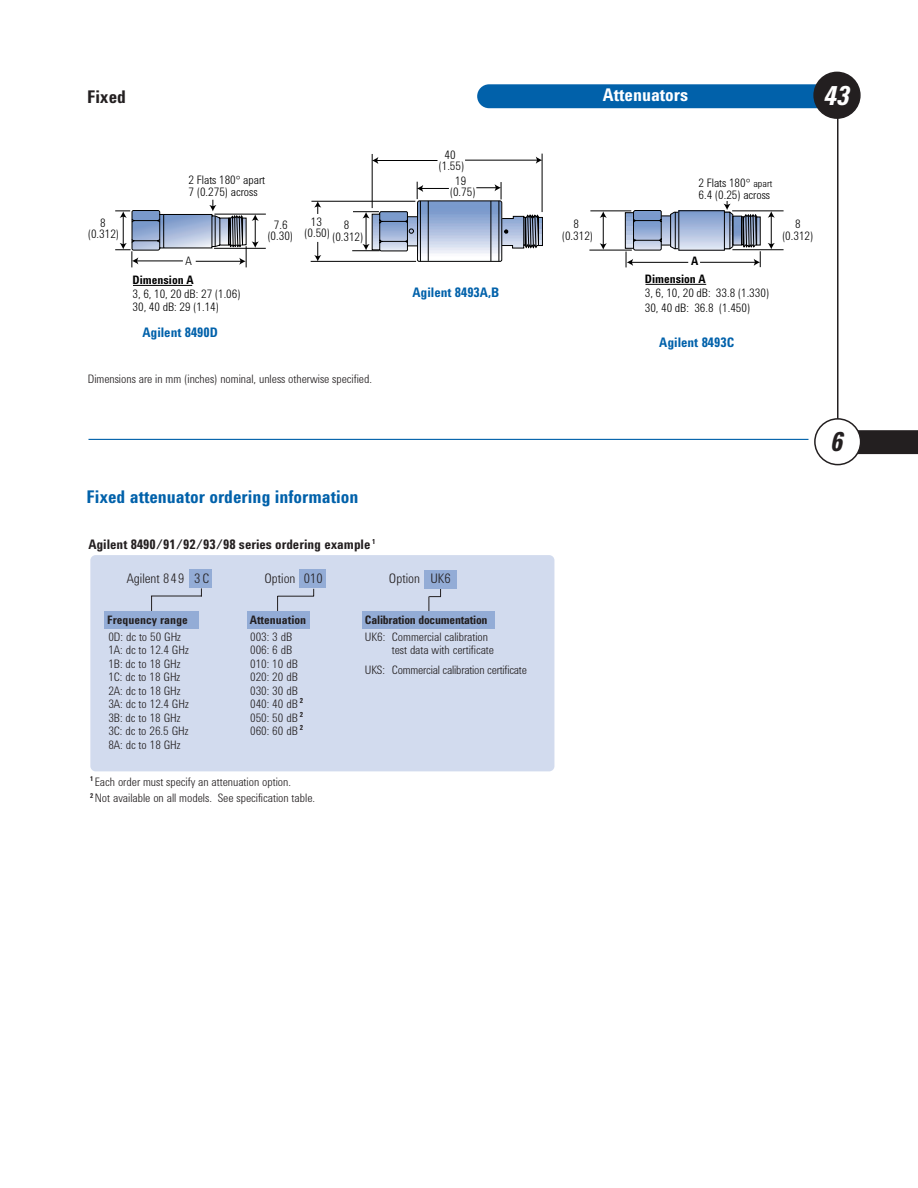
<style>
.page{position:relative;width:918px;height:1188px;background:#fff}
.page>*{position:absolute;margin:0;border:0;box-sizing:border-box;transform-origin:0 0}
.t1{font:italic 700 27px "Agilent Cond";color:#fff}
.t2{font:italic 700 27px "Agilent Cond";color:#231f20}
.t3{font:700 18px "Agilent Cond";color:#0161aa}
.t4{font:700 18px "Agilent Cond";color:#fff}
.t5{font:700 18px "Agilent Cond";color:#231f20}
.t6{font:700 13.5px "Agilent Cond";color:#231f20}
.t7{font:700 13.5px "Agilent Cond";color:#0161aa}
.t8{font:300 13.5px "Agilent Cond";color:#231f20}
.t9{font:300 12px/16.2px "Agilent Cond";color:#231f20}
.t10{font:300 12px/11.6px "Agilent Cond";color:#000;text-align:center}
.t11{font:700 12px "Agilent Cond";letter-spacing:-.01em;color:#231f20}
.t12{font:700 12px "Agilent Cond";color:#000}
.s1{font-size:10.35px}
</style>
<div class="page">
<hr style="left:837px;top:74px;width:1px;height:358px;background:#231f20">
<div style="left:477px;top:84px;width:362px;height:24px;background:#0161aa;border-radius:12px"></div>
<svg style="left:813px;top:72px;width:48px;height:47px"></svg>
<svg style="left:814px;top:418px;width:104px;height:47px"></svg>
<hr style="left:88px;top:439px;width:720px;height:1px;background:#0161aa">
<hr style="left:214px;top:214px;width:52px;height:1px;background:#000">
<hr style="left:214px;top:248px;width:52px;height:1px;background:#000">
<svg style="left:115px;top:200px;width:144px;height:67px"></svg>
<hr style="left:133px;top:285px;width:59px;height:1px;background:#000">
<hr style="left:372px;top:154px;width:1px;height:54px;background:#000">
<hr style="left:377px;top:160px;width:61px;height:1px;background:#000">
<svg style="left:372px;top:157px;width:6px;height:7px"></svg>
<hr style="left:465px;top:160px;width:73px;height:1px;background:#000">
<svg style="left:536px;top:157px;width:6px;height:7px"></svg>
<hr style="left:542px;top:154px;width:1px;height:58px;background:#000">
<hr style="left:732px;top:210px;width:52px;height:1px;background:#000">
<hr style="left:732px;top:249px;width:52px;height:1px;background:#000">
<svg style="left:768px;top:211px;width:7px;height:38px"></svg>
<hr style="left:645px;top:284px;width:61px;height:1px;background:#000">
<div style="left:90px;top:555px;width:464px;height:216px;background:#d2dbee;border-radius:5px"></div>
<hr style="left:151px;top:596px;width:51px;height:1px;background:#231f20">
<hr style="left:278px;top:596px;width:36px;height:1px;background:#231f20">
<svg style="left:151px;top:597px;width:1px;height:14px"></svg>
<svg style="left:277px;top:596px;width:1px;height:15px"></svg>
<svg style="left:429px;top:589px;width:12px;height:22px"></svg>
<div style="left:189px;top:570px;width:23px;height:18px;background:#93acd6"></div>
<div style="left:299px;top:570px;width:27px;height:18px;background:#93acd6"></div>
<div style="left:424px;top:570px;width:33px;height:19px;background:#93acd6"></div>
<div style="left:104px;top:611px;width:95px;height:17px;background:#93acd6"></div>
<div style="left:247px;top:611px;width:62px;height:17px;background:#93acd6"></div>
<div style="left:362px;top:611px;width:132px;height:17px;background:#93acd6"></div>
<svg style="left:311px;top:179px;width:450px;height:88px"></svg>
<h2 class="t5" style="left:87px;top:90px;width:40px">Fixed</h2>
<h2 class="t4" style="left:603px;top:88px;width:87px">Attenuators</h2>
<h1 class="t1" style="left:823px;top:86px;width:27px">43</h1>
<p class="t10" style="left:189px;top:175px;width:78px;text-align:left">2 Flats 180 apart<br>7 (0.275) across</p>
<p class="t10" style="left:88px;top:218px;width:33px">8 (0.312)</p>
<p class="t10" style="left:267px;top:220px;width:27px">7.6 (0.30)</p>
<p class="t10" style="left:186px;top:256px;width:8px">A</p>
<p class="t12" style="left:133px;top:275px;width:63px">Dimension A</p>
<p class="t10" style="left:133px;top:288px;width:110px;line-height:13.6px;text-align:left">3, 6, 10, 20 dB: 27 (1.06)<br>30, 40 dB: 29 (1.14)</p>
<p class="t7" style="left:142px;top:327px;width:77px">Agilent 8490D</p>
<p class="t10" style="left:304px;top:217px;width:27px">13 (0.50)</p>
<p class="t10" style="left:332px;top:220px;width:33px;line-height:12px">8 (0.312)</p>
<p class="t9" style="left:88px;top:371px;width:286px">Dimensions are in mm (inches) nominal, unless otherwise specified.</p>
<p class="t10" style="left:439px;top:149px;width:27px">40 (1.55)</p>
<p class="t10" style="left:450px;top:176px;width:27px">19 (0.75)</p>
<p class="t7" style="left:412px;top:287px;width:88px">Agilent 8493A,B</p>
<h2 class="t3" style="left:86px;top:490px;width:273px">Fixed attenuator ordering information</h2>
<p class="t6" style="left:88px;top:539px;width:289px">Agilent 8490/91/92/93/98 series ordering example <sup>1</sup></p>
<p class="t8" style="left:194px;top:573px;width:16px">3C</p>
<p class="t8" style="left:304px;top:573px;width:20px">010</p>
<p class="t8" style="left:430px;top:573px;width:22px">UK6</p>
<p class="t8" style="left:127px;top:573px;width:59px">Agilent 849</p>
<p class="t8" style="left:264px;top:573px;width:33px">Option</p>
<p class="t8" style="left:389px;top:573px;width:33px">Option</p>
<p class="t11" style="left:107px;top:616px;width:82px">Frequency range</p>
<p class="t11" style="left:250px;top:616px;width:58px">Attenuation</p>
<p class="t11" style="left:365px;top:616px;width:124px">Calibration documentation</p>
<p class="t9" style="left:108px;top:630px;width:74px">0D: dc to 50 GHz</p>
<p class="t9" style="left:250px;top:630px;width:44px">003: 3 dB</p>
<p class="t9" style="left:365px;top:630px;width:125px">UK6: Commercial calibration</p>
<p class="t9" style="left:108px;top:643px;width:82px">1A: dc to 12.4 GHz</p>
<p class="t9" style="left:250px;top:643px;width:44px">006: 6 dB</p>
<p class="t9" style="left:392px;top:643px;width:104px">test data with certificate</p>
<p class="t9" style="left:108px;top:657px;width:74px">1B: dc to 18 GHz</p>
<p class="t9" style="left:250px;top:657px;width:49px">010: 10 dB</p>
<p class="t9" style="left:108px;top:670px;width:73px">1C: dc to 18 GHz</p>
<p class="t9" style="left:250px;top:670px;width:49px">020: 20 dB</p>
<p class="t9" style="left:365px;top:663px;width:164px">UKS: Commercial calibration certificate</p>
<p class="t9" style="left:108px;top:684px;width:74px">2A: dc to 18 GHz</p>
<p class="t9" style="left:250px;top:684px;width:49px">030: 30 dB</p>
<p class="t9" style="left:108px;top:697px;width:82px">3A: dc to 12.4 GHz</p>
<p class="t9" style="left:250px;top:697px;width:54px">040: 40 dB <sup>2</sup></p>
<p class="t9" style="left:108px;top:711px;width:74px">3B: dc to 18 GHz</p>
<p class="t9" style="left:250px;top:711px;width:54px">050: 50 dB <sup>2</sup></p>
<p class="t9" style="left:108px;top:724px;width:82px">3C: dc to 26.5 GHz</p>
<p class="t9" style="left:250px;top:724px;width:54px">060: 60 dB <sup>2</sup></p>
<p class="t9" style="left:108px;top:738px;width:74px">8A: dc to 18 GHz</p>
<p class="t9" style="left:90px;top:775px;width:227px"><sup>1</sup> Each order must specify an attenuation option.<br><sup>2</sup> Not available on all models. See specification table.</p>
<p class="t10" style="left:699px;top:178px;width:75px;text-align:left">2 Flats 180 <span class="s1">apart<br></span>6.4 (0.25) across</p>
<p class="t10" style="left:562px;top:219px;width:33px;line-height:12px">8 (0.312)</p>
<p class="t10" style="left:782px;top:220px;width:33px">8 (0.312)</p>
<p class="t12" style="left:691px;top:256px;width:9px">A</p>
<p class="t12" style="left:645px;top:274px;width:63px">Dimension A</p>
<p class="t10" style="left:645px;top:286px;width:126px;line-height:15.3px;text-align:left">3, 6, 10, 20 dB: 33.8 (1.330)<br>30, 40 dB: 36.8 (1.450)</p>
<p class="t7" style="left:659px;top:337px;width:77px">Agilent 8493C</p>
<h1 class="t2" style="left:830px;top:432px;width:14px">6</h1>
</div>
